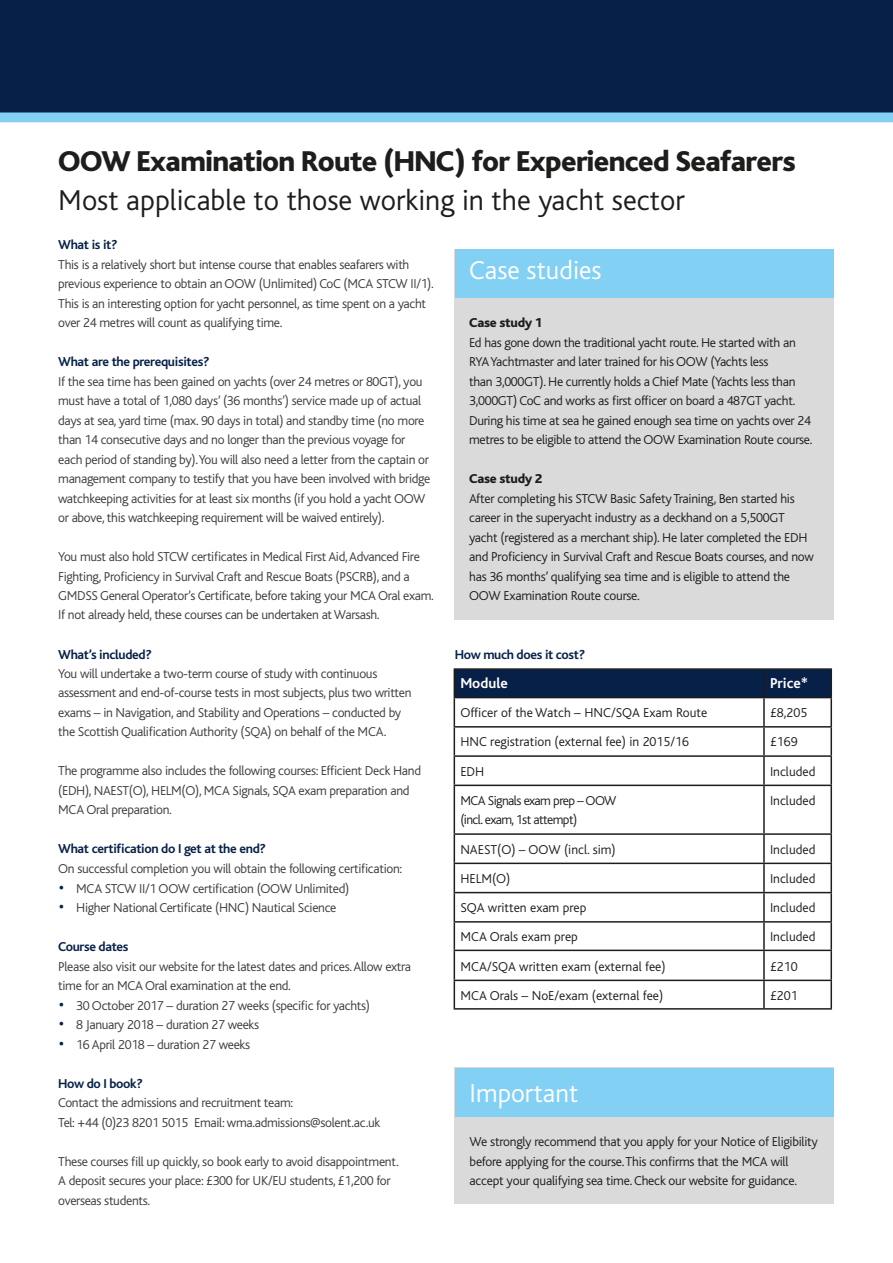
<style>
.page{position:relative;width:893px;height:1263px;background:#fff}
.page>*{position:absolute;margin:0;border:0;box-sizing:border-box;transform-origin:0 0}
.t1{font:300 33px "Bliss";color:#062047}
.t2{font:800 30px "Bliss";letter-spacing:-.02em;color:#1d1d1b}
.t3{font:300 30px "Bliss";color:#1d1d1b}
.t4{font:300 27px "Bliss";color:#fff}
.t5{font:700 15px "Bliss";color:#fff}
.t6{font:300 13.5px/19.5px "Bliss";letter-spacing:-.025em;color:#3c3c3b}
.t7{font:300 13.5px/19.5px "Bliss";letter-spacing:-.02em;color:#1d1d1b}
.t8{font:300 13.5px "Bliss";color:#1d1d1b}
.t9{font:700 13.5px "Bliss";letter-spacing:-.025em;color:#062047}
.t10{font:300 13.5px/19.5px "Bliss";letter-spacing:-.045em;color:#1d1d1b}
.t11{font:800 13.5px "Bliss";letter-spacing:-.02em;color:#1d1d1b}
</style>
<div class="page">
<div style="left:454px;top:249px;width:379px;height:370px;background:#dadada"></div>
<div style="left:455px;top:249px;width:378px;height:49px;background:#83d0f5"></div>
<hr style="left:454px;top:668px;width:310px;height:2px;background:#1d1d1b">
<hr style="left:764px;top:668px;width:68px;height:2px;background:#1d1d1b">
<hr style="left:830px;top:670px;width:2px;height:27px;background:#1d1d1b">
<hr style="left:764px;top:697px;width:68px;height:1px;background:#1d1d1b">
<hr style="left:830px;top:698px;width:2px;height:28px;background:#1d1d1b">
<hr style="left:764px;top:726px;width:68px;height:2px;background:#1d1d1b">
<hr style="left:830px;top:728px;width:2px;height:27px;background:#1d1d1b">
<svg style="left:454px;top:669px;width:377px;height:116px"></svg>
<hr style="left:764px;top:755px;width:68px;height:2px;background:#1d1d1b">
<hr style="left:763px;top:757px;width:2px;height:28px;background:#1d1d1b">
<hr style="left:830px;top:757px;width:2px;height:28px;background:#1d1d1b">
<hr style="left:454px;top:785px;width:310px;height:1px;background:#1d1d1b">
<hr style="left:454px;top:786px;width:1px;height:47px;background:#1d1d1b">
<hr style="left:764px;top:785px;width:68px;height:1px;background:#1d1d1b">
<hr style="left:763px;top:786px;width:2px;height:47px;background:#1d1d1b">
<hr style="left:830px;top:786px;width:2px;height:47px;background:#1d1d1b">
<hr style="left:454px;top:833px;width:310px;height:2px;background:#1d1d1b">
<hr style="left:764px;top:833px;width:68px;height:2px;background:#1d1d1b">
<hr style="left:763px;top:835px;width:2px;height:28px;background:#1d1d1b">
<hr style="left:830px;top:835px;width:2px;height:28px;background:#1d1d1b">
<hr style="left:454px;top:863px;width:310px;height:1px;background:#1d1d1b">
<hr style="left:764px;top:863px;width:68px;height:1px;background:#1d1d1b">
<hr style="left:763px;top:864px;width:2px;height:28px;background:#1d1d1b">
<hr style="left:830px;top:864px;width:2px;height:28px;background:#1d1d1b">
<hr style="left:454px;top:892px;width:310px;height:1px;background:#1d1d1b">
<hr style="left:764px;top:892px;width:68px;height:1px;background:#1d1d1b">
<hr style="left:763px;top:893px;width:2px;height:28px;background:#1d1d1b">
<hr style="left:830px;top:893px;width:2px;height:28px;background:#1d1d1b">
<hr style="left:454px;top:921px;width:310px;height:2px;background:#1d1d1b">
<hr style="left:764px;top:921px;width:68px;height:2px;background:#1d1d1b">
<hr style="left:763px;top:923px;width:2px;height:27px;background:#1d1d1b">
<hr style="left:830px;top:923px;width:2px;height:27px;background:#1d1d1b">
<hr style="left:454px;top:950px;width:310px;height:1px;background:#1d1d1b">
<hr style="left:764px;top:950px;width:68px;height:1px;background:#1d1d1b">
<hr style="left:763px;top:951px;width:2px;height:29px;background:#1d1d1b">
<hr style="left:830px;top:951px;width:2px;height:29px;background:#1d1d1b">
<hr style="left:454px;top:980px;width:310px;height:1px;background:#1d1d1b">
<svg style="left:454px;top:835px;width:1px;height:173px"></svg>
<hr style="left:764px;top:980px;width:68px;height:1px;background:#1d1d1b">
<hr style="left:763px;top:981px;width:2px;height:27px;background:#1d1d1b">
<hr style="left:830px;top:981px;width:2px;height:27px;background:#1d1d1b">
<hr style="left:454px;top:1008px;width:310px;height:2px;background:#1d1d1b">
<hr style="left:764px;top:1008px;width:68px;height:2px;background:#1d1d1b">
<div style="left:454px;top:1067px;width:379px;height:136px;background:#dadada"></div>
<div style="left:455px;top:1068px;width:378px;height:49px;background:#83d0f5"></div>
<div style="left:0;top:0;width:893px;height:112px;background:#062047"></div>
<div style="left:0;top:113px;width:893px;height:9px;background:#83d0f5"></div>
<h2 class="t2" style="left:58px;top:146px;width:739px">OOW Examination Route (HNC) for Experienced Seafarers</h2>
<h2 class="t3" style="left:58px;top:184px;width:628px">Most applicable to those working in the yacht sector</h2>
<p class="t9" style="left:58px;top:238px;width:61px">What is it?</p>
<p class="t6" style="left:58px;top:255px;width:377px">This is a relatively short but intense course that enables seafarers with previous experience to obtain an OOW (Unlimited) CoC (MCA STCW II/1).<br>This is an interesting option for yacht personnel, as time spent on a yacht over 24 metres will count as qualifying time.</p>
<p class="t9" style="left:58px;top:355px;width:153px">What are the prerequisites?</p>
<p class="t6" style="left:58px;top:372px;width:373px">If the sea time has been gained on yachts (over 24 metres or 80GT), you must have a total of 1,080 days’ (36 months’) service made up of actual days at sea, yard time (max. 90 days in total) and standby time (no more than 14 consecutive days and no longer than the previous voyage for each period of standing by). You will also need a letter from the captain or management company to testify that you have been involved with bridge watchkeeping activities for at least six months (if you hold a yacht OOW or above, this watchkeeping requirement will be waived entirely).</p>
<p class="t6" style="left:58px;top:547px;width:377px">You must also hold STCW certificates in Medical First Aid, Advanced Fire Fighting, Proficiency in Survival Craft and Rescue Boats (PSCRB), and a GMDSS General Operator’s Certificate, before taking your MCA Oral exam.<br>If not already held, these courses can be undertaken at Warsash.</p>
<p class="t9" style="left:58px;top:647px;width:95px">What’s included?</p>
<p class="t6" style="left:58px;top:664px;width:355px">You will undertake a two-term course of study with continuous assessment and end-of-course tests in most subjects, plus two written exams – in Navigation, and Stability and Operations – conducted by the Scottish Qualification Authority (SQA) on behalf of the MCA.</p>
<p class="t6" style="left:58px;top:761px;width:364px">The programme also includes the following courses: Efficient Deck Hand (EDH), NAEST(O), HELM(O), MCA Signals, SQA exam preparation and<br>MCA Oral preparation.</p>
<p class="t9" style="left:58px;top:842px;width:209px">What certification do I get at the end?</p>
<p class="t6" style="left:58px;top:859px;width:345px">On successful completion you will obtain the following certification:</p>
<h1 class="t1" style="left:58px;top:867px;width:8px">·</h1>
<p class="t6" style="left:76px;top:879px;width:275px">MCA STCW II/1 OOW certification (OOW Unlimited)</p>
<h1 class="t1" style="left:58px;top:887px;width:8px">·</h1>
<p class="t6" style="left:76px;top:898px;width:262px">Higher National Certificate (HNC) Nautical Science</p>
<p class="t9" style="left:58px;top:940px;width:72px">Course dates</p>
<p class="t6" style="left:58px;top:957px;width:354px">Please also visit our website for the latest dates and prices. Allow extra time for an MCA Oral examination at the end.</p>
<h1 class="t1" style="left:58px;top:984px;width:8px">·</h1>
<p class="t6" style="left:76px;top:996px;width:295px">30 October 2017 – duration 27 weeks (specific for yachts)</p>
<h1 class="t1" style="left:58px;top:1004px;width:8px">·</h1>
<p class="t6" style="left:76px;top:1015px;width:184px">8 January 2018 – duration 27 weeks</p>
<h1 class="t1" style="left:58px;top:1023px;width:8px">·</h1>
<p class="t6" style="left:76px;top:1035px;width:175px">16 April 2018 – duration 27 weeks</p>
<p class="t9" style="left:58px;top:1076px;width:86px">How do I book?</p>
<p class="t6" style="left:58px;top:1093px;width:324px">Contact the admissions and recruitment team:<br>Tel: +44 (0)23 8201 5015 Email: wma.admissions@solent.ac.uk</p>
<p class="t6" style="left:58px;top:1152px;width:342px">These courses fill up quickly, so book early to avoid disappointment.<br>A deposit secures your place: £300 for UK/EU students, £1,200 for overseas students.</p>
<h3 class="t4" style="left:469px;top:256px;width:134px">Case studies</h3>
<p class="t11" style="left:469px;top:316px;width:75px">Case study 1</p>
<p class="t7" style="left:469px;top:333px;width:345px">Ed has gone down the traditional yacht route. He started with an RYA Yachtmaster and later trained for his OOW (Yachts less<br>than 3,000GT). He currently holds a Chief Mate (Yachts less than 3,000GT) CoC and works as first officer on board a 487GT yacht.<br>During his time at sea he gained enough sea time on yachts over 24 metres to be eligible to attend the OOW Examination Route course.</p>
<p class="t11" style="left:469px;top:472px;width:75px">Case study 2</p>
<p class="t7" style="left:469px;top:489px;width:346px">After completing his STCW Basic Safety Training, Ben started his career in the superyacht industry as a deckhand on a 5,500GT yacht (registered as a merchant ship). He later completed the EDH and Proficiency in Survival Craft and Rescue Boats courses, and now has 36 months’ qualifying sea time and is eligible to attend the OOW Examination Route course.</p>
<p class="t9" style="left:455px;top:647px;width:132px">How much does it cost?</p>
<p class="t5" style="left:460px;top:675px;width:49px">Module</p>
<p class="t5" style="left:770px;top:675px;width:40px">Price*</p>
<p class="t8" style="left:460px;top:705px;width:249px">Officer of the Watch – HNC/SQA Exam Route</p>
<p class="t7" style="left:770px;top:703px;width:39px">£8,205</p>
<p class="t8" style="left:460px;top:735px;width:230px">HNC registration (external fee) in 2015/16</p>
<p class="t7" style="left:770px;top:732px;width:29px">£169</p>
<p class="t7" style="left:460px;top:762px;width:25px">EDH</p>
<p class="t8" style="left:770px;top:764px;width:47px">Included</p>
<p class="t10" style="left:460px;top:791px;width:158px">MCA Signals exam prep – OOW (incl. exam, 1st attempt)</p>
<p class="t8" style="left:770px;top:793px;width:47px">Included</p>
<p class="t8" style="left:460px;top:842px;width:157px">NAEST(O) – OOW (incl. sim)</p>
<p class="t8" style="left:770px;top:842px;width:47px">Included</p>
<p class="t7" style="left:460px;top:869px;width:52px">HELM(O)</p>
<p class="t8" style="left:770px;top:871px;width:47px">Included</p>
<p class="t8" style="left:460px;top:900px;width:128px">SQA written exam prep</p>
<p class="t8" style="left:770px;top:900px;width:47px">Included</p>
<p class="t8" style="left:460px;top:930px;width:119px">MCA Orals exam prep</p>
<p class="t8" style="left:770px;top:930px;width:47px">Included</p>
<p class="t8" style="left:460px;top:959px;width:207px">MCA/SQA written exam (external fee)</p>
<p class="t7" style="left:770px;top:957px;width:29px">£210</p>
<p class="t8" style="left:460px;top:988px;width:204px">MCA Orals – NoE/exam (external fee)</p>
<p class="t7" style="left:770px;top:986px;width:29px">£201</p>
<h3 class="t4" style="left:470px;top:1079px;width:110px">Important</h3>
<p class="t7" style="left:470px;top:1132px;width:350px">We strongly recommend that you apply for your Notice of Eligibility before applying for the course. This confirms that the MCA will accept your qualifying sea time. Check our website for guidance.</p>
</div>
